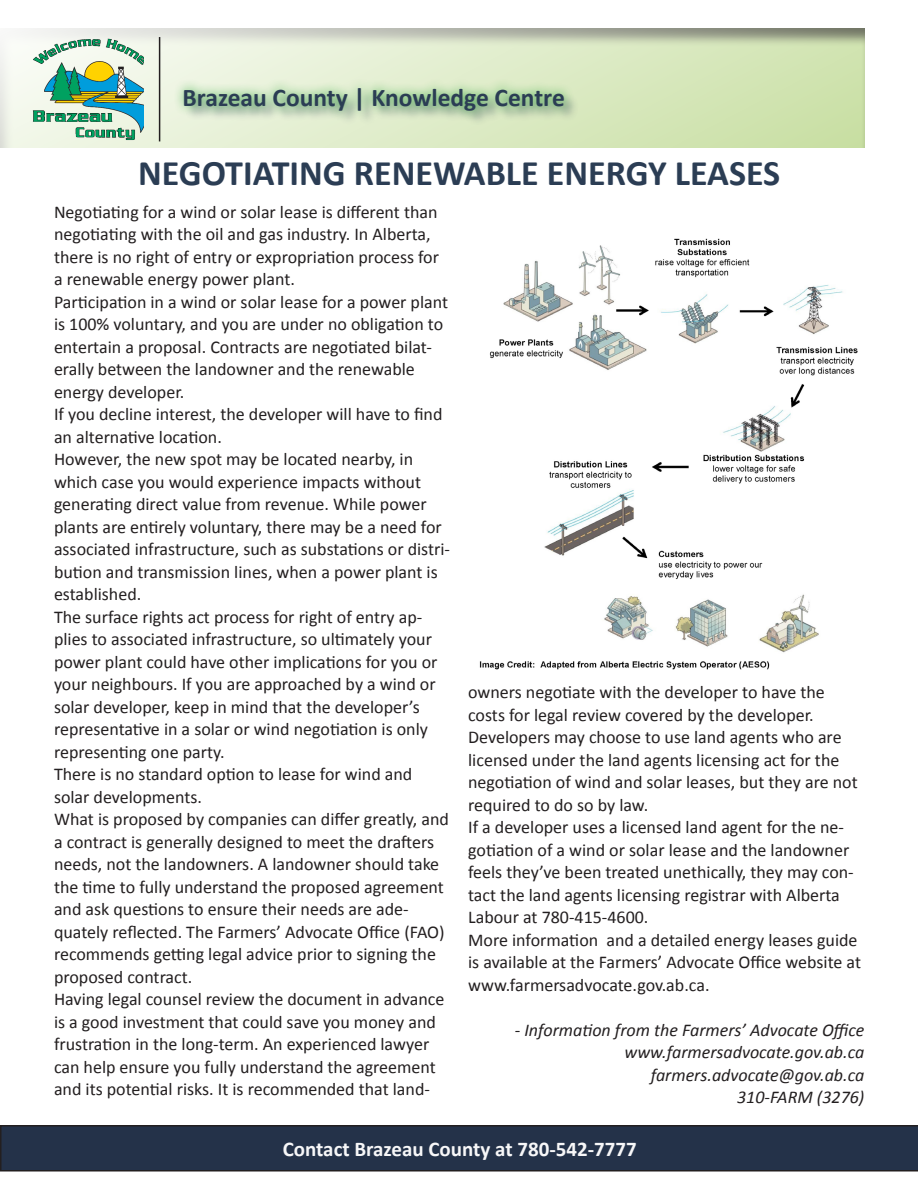
<style>
.page{position:relative;width:918px;height:1188px;background:#fff}
.page>*{position:absolute;margin:0;border:0;box-sizing:border-box;transform-origin:0 0}
.t1{font:700 36px "Calibri";color:#2b3d54}
.t2{font:700 25.5px "Calibri";color:#2b3d54}
.t3{font:700 21px "Calibri";color:#f7f7f8}
.t4{font:18px/22.5px "Calibri";color:#231f20}
.t5{font:italic 18px "Calibri";color:#231f20}
</style>
<div class="page">
<div style="left:0;top:28px;width:865px;height:121px;background:#231f20;opacity:.75"></div>
<img style="left:32px;top:37px;width:112px;height:104px">
<hr style="left:159px;top:37px;width:1px;height:104px;background:#231f20">
<div style="left:184px;top:87px;width:396px;height:39px;background:#2b3d54;opacity:.44"></div>
<div style="left:174px;top:78px;width:401px;height:44px;background:#40ae49;opacity:.9"></div>
<svg style="left:0;top:1125px;width:918px;height:47px;background:#263248"></svg>
<img style="left:479px;top:238px;width:379px;height:432px">
<p class="t2" style="left:183px;top:81px;width:384px">Brazeau County | Knowledge Centre</p>
<p class="t1" style="left:138px;top:150px;width:644px">NEGOTIATING RENEWABLE ENERGY LEASES</p>
<p class="t4" style="left:54px;top:200px;width:387px">Negotiating for a wind or solar lease is different than negotiating with the oil and gas industry. In Alberta, there is no right of entry or expropriation process for a renewable energy power plant.</p>
<p class="t4" style="left:54px;top:290px;width:396px">Participation in a wind or solar lease for a power plant is 100% voluntary, and you are under no obligation to entertain a proposal. Contracts are negotiated bilat&shy;erally between the landowner and the renewable energy developer.</p>
<p class="t4" style="left:54px;top:403px;width:390px">If you decline interest, the developer will have to find an alternative location.</p>
<p class="t4" style="left:54px;top:448px;width:398px">However, the new spot may be located nearby, in which case you would experience impacts without generating direct value from revenue. While power plants are entirely voluntary, there may be a need for associated infrastructure, such as substations or distri&shy;bution and transmission lines, when a power plant is established.</p>
<p class="t4" style="left:54px;top:605px;width:385px">The surface rights act process for right of entry ap&shy;plies to associated infrastructure, so ultimately your power plant could have other implications for you or your neighbours. If you are approached by a wind or solar developer, keep in mind that the developer’s representative in a solar or wind negotiation is only representing one party.</p>
<p class="t4" style="left:54px;top:763px;width:360px">There is no standard option to lease for wind and solar developments.</p>
<p class="t4" style="left:54px;top:808px;width:396px">What is proposed by companies can differ greatly, and a contract is generally designed to meet the drafters needs, not the landowners. A landowner should take the time to fully understand the proposed agreement and ask questions to ensure their needs are ade&shy;quately reflected. The Farmers’ Advocate Office (FAO) recommends getting legal advice prior to signing the proposed contract.</p>
<p class="t4" style="left:54px;top:988px;width:392px">Having legal counsel review the document in advance is a good investment that could save you money and frustration in the long-term. An experienced lawyer can help ensure you fully understand the agreement and its potential risks. It is recommended that land-</p>
<p class="t4" style="left:468px;top:681px;width:358px">owners negotiate with the developer to have the costs for legal review covered by the developer.</p>
<p class="t4" style="left:468px;top:726px;width:391px">Developers may choose to use land agents who are licensed under the land agents licensing act for the negotiation of wind and solar leases, but they are not required to do so by law.</p>
<p class="t4" style="left:468px;top:816px;width:387px">If a developer uses a licensed land agent for the ne&shy;gotiation of a wind or solar lease and the landowner feels they’ve been treated unethically, they may con&shy;tact the land agents licensing registrar with Alberta Labour at 780-415-4600.</p>
<p class="t4" style="left:468px;top:929px;width:394px">More information and a detailed energy leases guide is available at the Farmers’ Advocate Office website at www.farmersadvocate.gov.ab.ca.</p>
<p class="t5" style="left:515px;top:1017px;width:351px">- Information from the Farmers’ Advocate Office</p>
<p class="t5" style="left:624px;top:1040px;width:241px">www.farmersadvocate.gov.ab.ca</p>
<p class="t5" style="left:651px;top:1062px;width:215px">farmers.advocate@gov.ab.ca</p>
<p class="t5" style="left:737px;top:1085px;width:129px">310-FARM (3276)</p>
<p class="t3" style="left:283px;top:1136px;width:356px">Contact Brazeau County at 780-542-7777</p>
</div>
